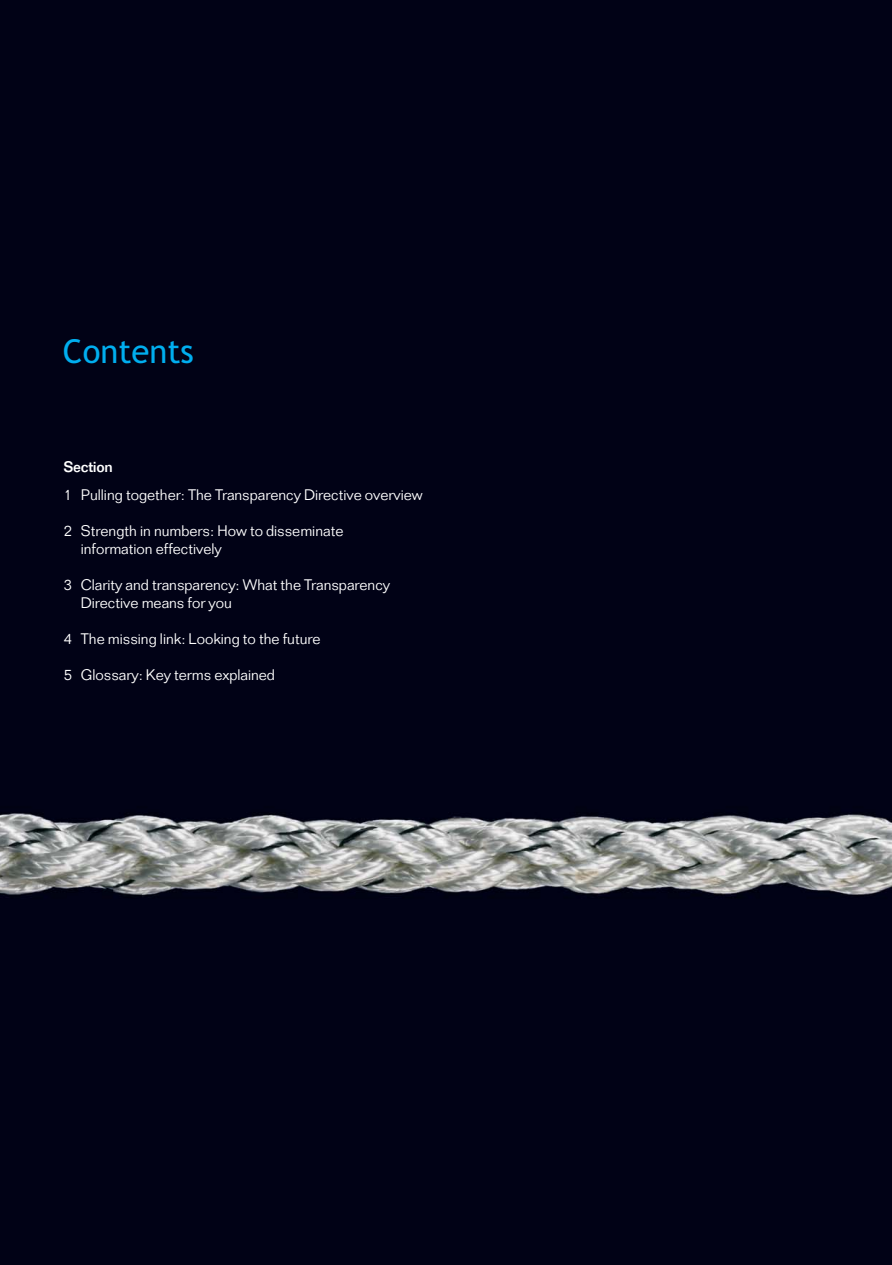
<style>
.page{position:relative;width:892px;height:1265px;background:#fff}
.page>*{position:absolute;margin:0;border:0;box-sizing:border-box;transform-origin:0 0}
.t1{font:33px "Trebuchet";color:#00aeef}
.t2{font:300 15px/18px "Folio";color:#fff}
.t3{font:500 15px "Folio";letter-spacing:-.015em;color:#fff}
</style>
<div class="page">
<div style="left:0;top:0;width:892px;height:1264px;background:#010216"></div>
<h1 class="t1" style="left:63px;top:338px;width:132px">Contents</h1>
<p class="t3" style="left:64px;top:461px;width:51px">Section</p>
<p class="t2" style="left:64px;top:487px;width:360px">1 Pulling together: The Transparency Directive overview</p>
<p class="t2" style="left:81px;top:523px;width:264px;text-indent:-17px">2 Strength in numbers: How to disseminate information effectively</p>
<p class="t2" style="left:81px;top:577px;width:311px;text-indent:-17px">3 Clarity and transparency: What the Transparency<br>Directive means for you</p>
<p class="t2" style="left:64px;top:631px;width:258px">4 The missing link: Looking to the future</p>
<p class="t2" style="left:64px;top:667px;width:213px">5 Glossary: Key terms explained</p>
</div>
